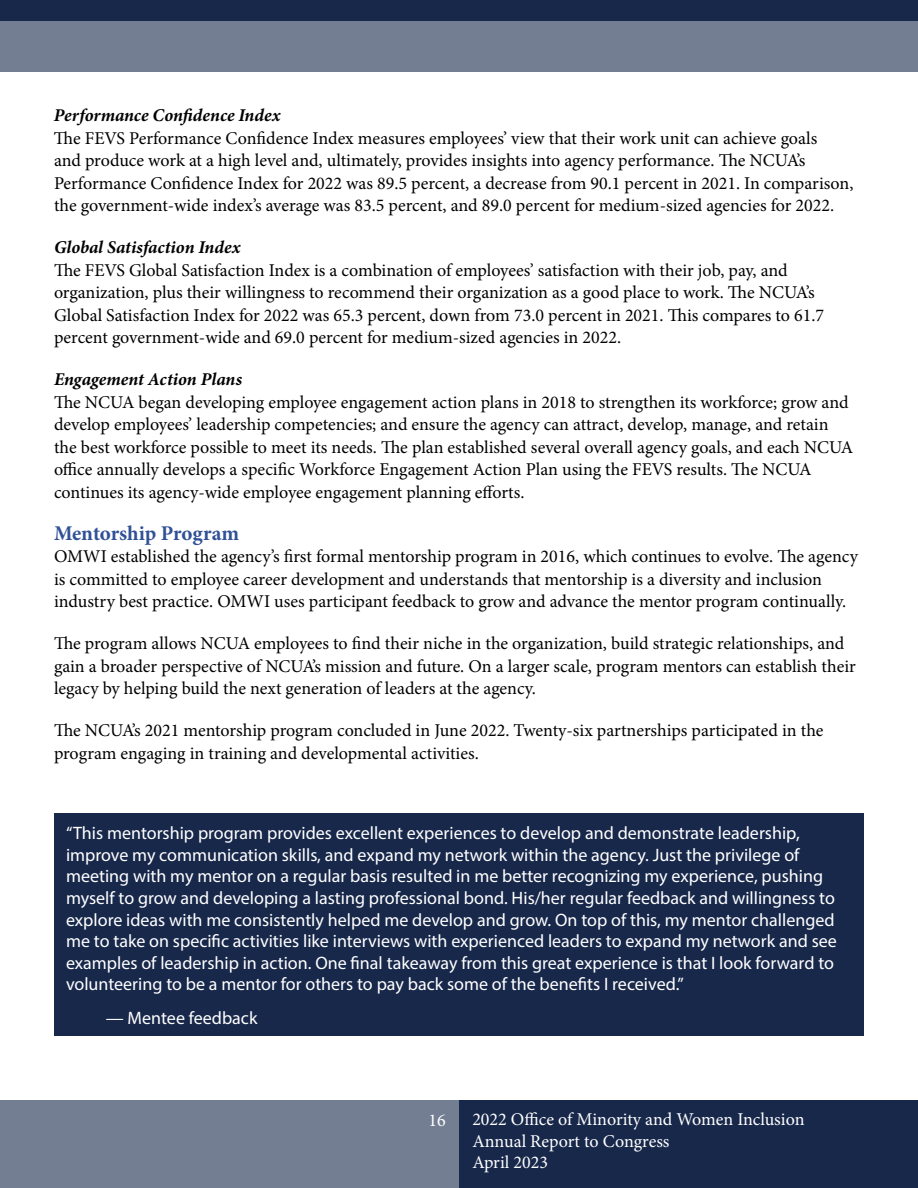
<style>
.page{position:relative;width:918px;height:1188px;background:#fff}
.page>*{position:absolute;margin:0;border:0;box-sizing:border-box;transform-origin:0 0}
.t1{font:700 21px "Minion Pro";letter-spacing:-.005em;color:#305197}
.body_text{font:18px/22.5px "Minion Pro";color:#000}
.table_body_space_aft{font:18px/21.6px "Myriad Pro";color:#fff}
.t2{font:18px/21.6px "Minion Pro";color:#fff}
.t3{font:italic 700 18px "Minion Pro";letter-spacing:-.005em;color:#000}
</style>
<div class="page">
<div style="left:0;top:0;width:918px;height:22px;background:#18284b"></div>
<div style="left:0;top:22px;width:918px;height:50px;background:#747e93"></div>
<div style="left:0;top:1100px;width:459px;height:88px;background:#747e93"></div>
<div style="left:459px;top:1100px;width:459px;height:88px;background:#18284b"></div>
<div style="left:54px;top:814px;width:810px;height:222px;background:#18284b"></div>
<h4 class="t3" style="left:54px;top:103px;width:228px">Performance Confidence Index</h4>
<p class="body_text" style="left:54px;top:127px;width:801px">The FEVS Performance Confidence Index measures employees’ view that their work unit can achieve goals<br>and produce work at a high level and, ultimately, provides insights into agency performance. The NCUA’s Performance Confidence Index for 2022 was 89.5 percent, a decrease from 90.1 percent in 2021. In comparison, the government-wide index’s average was 83.5 percent, and 89.0 percent for medium-sized agencies for 2022.</p>
<h4 class="t3" style="left:54px;top:235px;width:188px">Global Satisfaction Index</h4>
<p class="body_text" style="left:54px;top:259px;width:772px">The FEVS Global Satisfaction Index is a combination of employees’ satisfaction with their job, pay, and organization, plus their willingness to recommend their organization as a good place to work. The NCUA’s Global Satisfaction Index for 2022 was 65.3 percent, down from 73.0 percent in 2021. This compares to 61.7 percent government-wide and 69.0 percent for medium-sized agencies in 2022.</p>
<h4 class="t3" style="left:54px;top:367px;width:190px">Engagement Action Plans</h4>
<p class="body_text" style="left:54px;top:391px;width:801px">The NCUA began developing employee engagement action plans in 2018 to strengthen its workforce; grow and develop employees’ leadership competencies; and ensure the agency can attract, develop, manage, and retain the best workforce possible to meet its needs. The plan established several overall agency goals, and each NCUA office annually develops a specific Workforce Engagement Action Plan using the FEVS results. The NCUA continues its agency-wide employee engagement planning efforts.</p>
<h3 class="t1" style="left:54px;top:518px;width:187px">Mentorship Program</h3>
<p class="body_text" style="left:54px;top:545px;width:806px">OMWI established the agency’s first formal mentorship program in 2016, which continues to evolve. The agency is committed to employee career development and understands that mentorship is a diversity and inclusion industry best practice. OMWI uses participant feedback to grow and advance the mentor program continually.</p>
<p class="body_text" style="left:54px;top:632px;width:803px">The program allows NCUA employees to find their niche in the organization, build strategic relationships, and gain a broader perspective of NCUA’s mission and future. On a larger scale, program mentors can establish their legacy by helping build the next generation of leaders at the agency.</p>
<p class="body_text" style="left:54px;top:719px;width:771px">The NCUA’s 2021 mentorship program concluded in June 2022. Twenty-six partnerships participated in the program engaging in training and developmental activities.</p>
<p class="table_body_space_aft" style="left:66px;top:822px;width:772px">“This mentorship program provides excellent experiences to develop and demonstrate leadership, improve my communication skills, and expand my network within the agency. Just the privilege of meeting with my mentor on a regular basis resulted in me better recognizing my experience, pushing myself to grow and developing a lasting professional bond. His/her regular feedback and willingness to explore ideas with me consistently helped me develop and grow. On top of this, my mentor challenged me to take on specific activities like interviews with experienced leaders to expand my network and see examples of leadership in action. One final takeaway from this great experience is that I look forward to volunteering to be a mentor for others to pay back some of the benefits I received.”</p>
<p class="table_body_space_aft" style="left:106px;top:1007px;width:153px">— Mentee feedback</p>
<p class="t2" style="left:428px;top:1109px;width:19px">16</p>
<p class="t2" style="left:472px;top:1109px;width:334px">2022 Office of Minority and Women Inclusion<br>Annual Report to Congress<br>April 2023</p>
</div>
